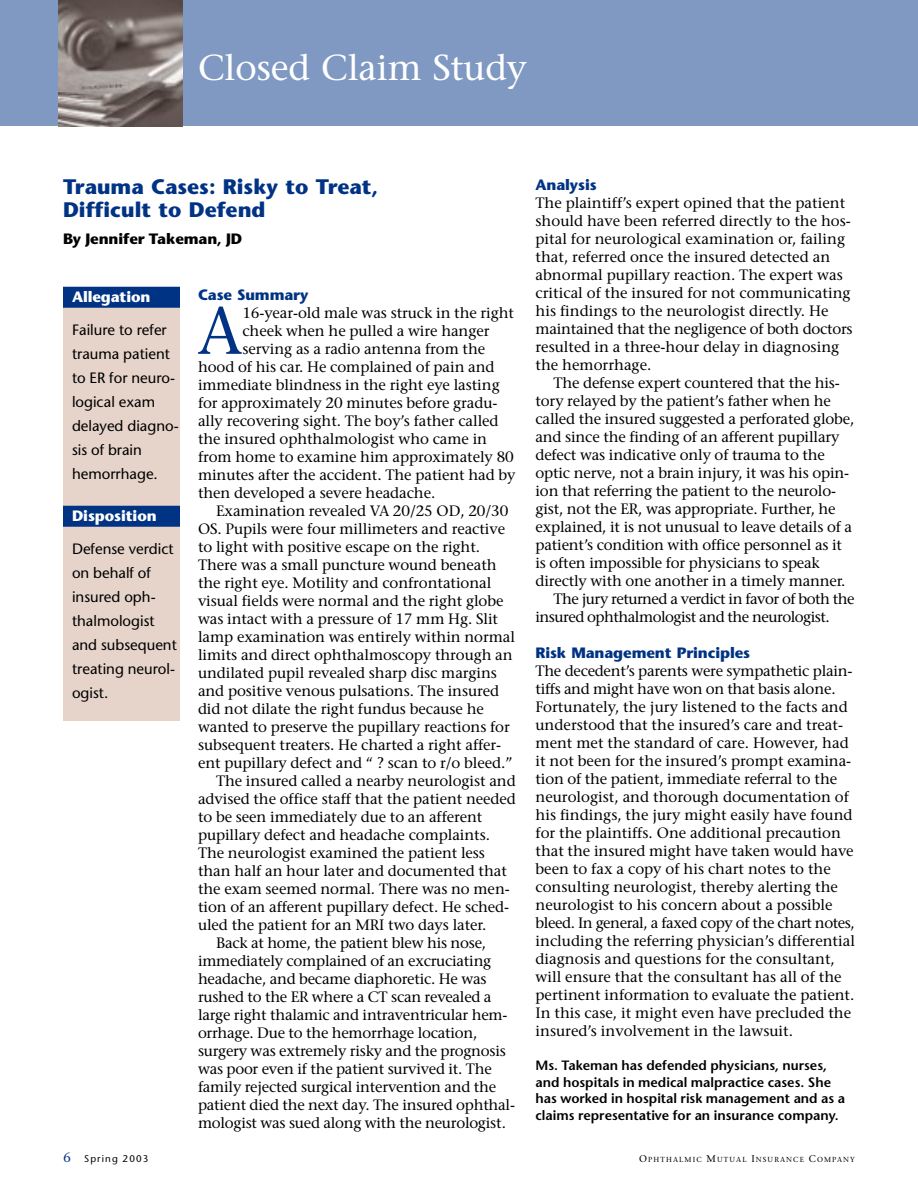
<style>
.page{position:relative;width:918px;height:1188px;background:#fff}
.page>*{position:absolute;margin:0;border:0;box-sizing:border-box;transform-origin:0 0}
.t1{font:66.45px "Stone Serif";color:#003384}
.t2{font:36px "Stone Serif";letter-spacing:-.005em;color:#fff}
.t3{font:700 21px/22.5px "Stone Sans";color:#003384}
.t4{font:15px/18px "Stone Serif";letter-spacing:-.005em;color:#000}
.t5{font:15px/24px "Stone Sans";color:#000}
.t6{font:15px "Stone Serif";letter-spacing:-.035em;color:#000}
.t7{font:700 15px "Stone Sans";letter-spacing:-.005em;color:#003384}
.t8{font:700 15px "Stone Sans";letter-spacing:-.005em;color:#fff}
.t9{font:700 15px "Stone Sans";letter-spacing:-.005em;color:#000}
.t10{font:600 13.5px/16.5px "Stone Sans";color:#000}
.t11{font:9.75px "Stone Sans";letter-spacing:.115em;color:#000}
.t12{font:7.35px "Stone Serif";letter-spacing:.155em;color:#000}
.s1{font-family:"Stone Serif";font-size:13.5px;color:#003384}
.s2{font-size:9.75px}
</style>
<div class="page">
<div style="left:0;top:0;width:918px;height:126px;background:#8099c2"></div>
<img style="left:58px;top:0;width:125px;height:127px">
<div style="left:63px;top:287px;width:117px;height:433px;background:#e6d4cb"></div>
<div style="left:63px;top:287px;width:117px;height:21px;background:#003384"></div>
<div style="left:63px;top:506px;width:117px;height:21px;background:#003384"></div>
<h2 class="t2" style="left:198px;top:54px;width:330px">Closed Claim Study</h2>
<h3 class="t3" style="left:63px;top:178px;width:317px">Trauma Cases: Risky to Treat,<br>Difficult to Defend</h3>
<p class="t9" style="left:63px;top:233px;width:181px">By Jennifer Takeman, JD</p>
<p class="t8" style="left:72px;top:291px;width:80px">Allegation</p>
<p class="t5" style="left:72px;top:319px;width:108px">Failure to refer trauma patient to ER for neuro&shy;logical exam delayed diagno&shy;sis of brain hemorrhage.</p>
<p class="t8" style="left:72px;top:510px;width:86px">Disposition</p>
<p class="t5" style="left:72px;top:538px;width:106px">Defense verdict on behalf of insured oph&shy;thalmologist and subsequent treating neurol&shy;ogist.</p>
<p class="t7" style="left:198px;top:289px;width:112px">Case Summary</p>
<h1 class="t1" style="left:197px;top:305px;width:47px">A</h1>
<p class="t4" style="left:242px;top:305px;width:273px">16-year-old male was struck in the right</p>
<p class="t4" style="left:242px;top:323px;width:249px">cheek when he pulled a wire hanger</p>
<p class="t4" style="left:242px;top:341px;width:244px">serving as a radio antenna from the</p>
<p class="t4" style="left:198px;top:359px;width:298px">hood of his car. He complained of pain and</p>
<p class="t4" style="left:198px;top:377px;width:303px">immediate blindness in the right eye lasting</p>
<p class="t4" style="left:198px;top:395px;width:301px">for approximately 20 minutes before gradu-</p>
<p class="t4" style="left:198px;top:413px;width:302px">ally recovering sight. The boy’s father called</p>
<p class="t4" style="left:198px;top:431px;width:291px">the insured ophthalmologist who came in</p>
<p class="t4" style="left:198px;top:449px;width:317px">from home to examine him approximately 80</p>
<p class="t4" style="left:198px;top:467px;width:319px">minutes after the accident. The patient had by</p>
<p class="t4" style="left:198px;top:485px;width:239px">then developed a severe headache.</p>
<p class="t4" style="left:216px;top:503px;width:294px">Examination revealed VA 20/25 OD, 20/30</p>
<p class="t4" style="left:198px;top:521px;width:309px">OS. Pupils were four millimeters and reactive</p>
<p class="t4" style="left:198px;top:539px;width:284px">to light with positive escape on the right.</p>
<p class="t4" style="left:198px;top:557px;width:300px">There was a small puncture wound beneath</p>
<p class="t4" style="left:198px;top:575px;width:295px">the right eye. Motility and confrontational</p>
<p class="t4" style="left:198px;top:593px;width:307px">visual fields were normal and the right globe</p>
<p class="t4" style="left:198px;top:611px;width:302px">was intact with a pressure of 17 mm Hg. Slit</p>
<p class="t4" style="left:198px;top:629px;width:319px">lamp examination was entirely within normal</p>
<p class="t4" style="left:198px;top:647px;width:316px">limits and direct ophthalmoscopy through an</p>
<p class="t4" style="left:198px;top:665px;width:300px">undilated pupil revealed sharp disc margins</p>
<p class="t4" style="left:198px;top:683px;width:303px">and positive venous pulsations. The insured</p>
<p class="t4" style="left:198px;top:701px;width:287px">did not dilate the right fundus because he</p>
<p class="t4" style="left:198px;top:719px;width:313px">wanted to preserve the pupillary reactions for</p>
<p class="t4" style="left:198px;top:737px;width:305px">subsequent treaters. He charted a right affer-</p>
<p class="t4" style="left:198px;top:755px;width:316px">ent pupillary defect and “ ? scan to r/o bleed.”</p>
<p class="t4" style="left:216px;top:773px;width:301px">The insured called a nearby neurologist and</p>
<p class="t4" style="left:198px;top:791px;width:319px">advised the office staff that the patient needed</p>
<p class="t4" style="left:198px;top:809px;width:286px">to be seen immediately due to an afferent</p>
<p class="t4" style="left:198px;top:827px;width:294px">pupillary defect and headache complaints.</p>
<p class="t4" style="left:198px;top:845px;width:289px">The neurologist examined the patient less</p>
<p class="t4" style="left:198px;top:863px;width:311px">than half an hour later and documented that</p>
<p class="t4" style="left:198px;top:881px;width:313px">the exam seemed normal. There was no men-</p>
<p class="t4" style="left:198px;top:899px;width:313px">tion of an afferent pupillary defect. He sched-</p>
<p class="t4" style="left:198px;top:917px;width:290px">uled the patient for an MRI two days later.</p>
<p class="t4" style="left:216px;top:935px;width:272px">Back at home, the patient blew his nose,</p>
<p class="t4" style="left:198px;top:953px;width:295px">immediately complained of an excruciating</p>
<p class="t4" style="left:198px;top:971px;width:290px">headache, and became diaphoretic. He was</p>
<p class="t4" style="left:198px;top:989px;width:295px">rushed to the ER where a CT scan revealed a</p>
<p class="t4" style="left:198px;top:1007px;width:311px">large right thalamic and intraventricular hem-</p>
<p class="t4" style="left:198px;top:1025px;width:281px">orrhage. Due to the hemorrhage location,</p>
<p class="t4" style="left:198px;top:1043px;width:309px">surgery was extremely risky and the prognosis</p>
<p class="t4" style="left:198px;top:1061px;width:295px">was poor even if the patient survived it. The</p>
<p class="t4" style="left:198px;top:1079px;width:300px">family rejected surgical intervention and the</p>
<p class="t4" style="left:198px;top:1097px;width:319px">patient died the next day. The insured ophthal-</p>
<p class="t4" style="left:198px;top:1115px;width:310px">mologist was sued along with the neurologist.</p>
<p class="t7" style="left:536px;top:179px;width:63px">Analysis</p>
<p class="t4" style="left:536px;top:195px;width:319px">The plaintiff’s expert opined that the patient should have been referred directly to the hos&shy;pital for neurological examination or, failing that, referred once the insured detected an abnormal pupillary reaction. The expert was critical of the insured for not communicating his findings to the neurologist directly. He maintained that the negligence of both doctors resulted in a three-hour delay in diagnosing the hemorrhage.</p>
<p class="t4" style="left:554px;top:375px;width:288px">The defense expert countered that the his-</p>
<p class="t4" style="left:536px;top:393px;width:297px">tory relayed by the patient’s father when he</p>
<p class="t4" style="left:536px;top:411px;width:320px">called the insured suggested a perforated globe,</p>
<p class="t4" style="left:536px;top:429px;width:306px">and since the finding of an afferent pupillary</p>
<p class="t4" style="left:536px;top:447px;width:291px">defect was indicative only of trauma to the</p>
<p class="t4" style="left:536px;top:465px;width:315px">optic nerve, not a brain injury, it was his opin-</p>
<p class="t4" style="left:536px;top:483px;width:302px">ion that referring the patient to the neurolo-</p>
<p class="t4" style="left:536px;top:501px;width:302px">gist, not the ER, was appropriate. Further, he</p>
<p class="t4" style="left:536px;top:519px;width:318px">explained, it is not unusual to leave details of a</p>
<p class="t4" style="left:536px;top:537px;width:308px">patient’s condition with office personnel as it</p>
<p class="t4" style="left:536px;top:555px;width:286px">is often impossible for physicians to speak</p>
<p class="t4" style="left:536px;top:573px;width:312px">directly with one another in a timely manner.</p>
<p class="t6" style="left:554px;top:593px;width:303px">The jury returned a verdict in favor of both the</p>
<p class="t6" style="left:536px;top:611px;width:296px">insured ophthalmologist and the neurologist.</p>
<p class="t7" style="left:536px;top:647px;width:216px">Risk Management Principles</p>
<p class="t4" style="left:536px;top:663px;width:321px">The decedent’s parents were sympathetic plain&shy;tiffs and might have won on that basis alone.<br>Fortunately, the jury listened to the facts and understood that the insured’s care and treat&shy;ment met the standard of care. However, had it not been for the insured’s prompt examina&shy;tion of the patient, immediate referral to the neurologist, and thorough documentation of his findings, the jury might easily have found for the plaintiffs. One additional precaution that the insured might have taken would have been to fax a copy of his chart notes to the consulting neurologist, thereby alerting the neurologist to his concern about a possible bleed. In general, a faxed copy of the chart notes, including the referring physician’s differential diagnosis and questions for the consultant, will ensure that the consultant has all of the pertinent information to evaluate the patient.<br>In this case, it might even have precluded the insured’s involvement in the lawsuit.</p>
<p class="t10" style="left:536px;top:1059px;width:311px">Ms. Takeman has defended physicians, nurses, and hospitals in medical malpractice cases. She has worked in hospital risk management and as a claims representative for an insurance company.</p>
<p class="t11" style="left:63px;top:1155px;width:87px"><span class="s1">6</span> Spring 2003</p>
<p class="t12" style="left:639px;top:1157px;width:217px"><span class="s2">O</span>PHTHALMIC <span class="s2">M</span>UTUAL <span class="s2">I</span>NSURANCE <span class="s2">C</span>OMPANY</p>
</div>
